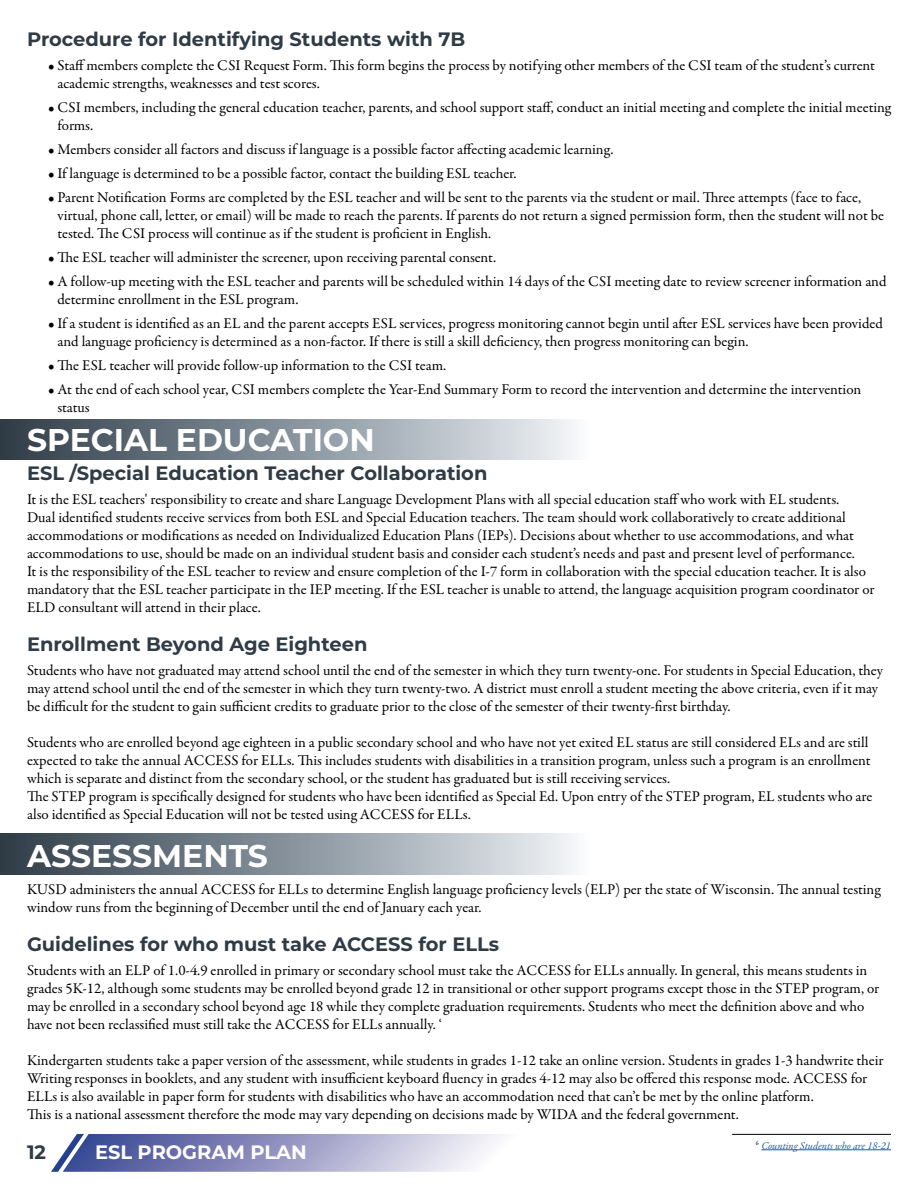
<style>
.page{position:relative;width:918px;height:1188px;background:#fff}
.page>*{position:absolute;margin:0;border:0;box-sizing:border-box;transform-origin:0 0}
.t1{font:700 31.35px "Montserrat";color:#fff}
.t2{font:700 19.35px "Montserrat";color:#2f3b45}
.t3{font:700 19.35px "Montserrat";color:#fff}
.t4{font:15px/18px "Garamond Premr Pro";color:#000}
.t5{font:italic 10.5px "Garamond Premr Pro";letter-spacing:-.005em;color:#215e9e}
</style>
<div class="page">
<svg style="left:51px;top:1134px;width:449px;height:38px;background:#9da0c7"></svg>
<svg style="left:0;top:419px;width:577px;height:41px;background:#8a949d"></svg>
<svg style="left:0;top:834px;width:577px;height:40px;background:#8a949d"></svg>
<hr style="left:761px;top:1150px;width:130px;height:1px;background:#215e9e">
<hr style="left:732px;top:1134px;width:159px;height:1px;background:#000">
<p class="t2" style="left:27px;top:25px;width:440px">Procedure for Identifying Students with 7B</p>
<p class="t4" style="left:57px;top:56px;width:819px;text-indent:-9px">• Staff members complete the CSI Request Form. This form begins the process by notifying other members of the CSI team of the student’s current academic strengths, weaknesses and test scores.</p>
<p class="t4" style="left:57px;top:98px;width:835px;text-indent:-9px">• CSI members, including the general education teacher, parents, and school support staff, conduct an initial meeting and complete the initial meeting forms.</p>
<p class="t4" style="left:48px;top:140px;width:567px">• Members consider all factors and discuss if language is a possible factor affecting academic learning.</p>
<p class="t4" style="left:48px;top:164px;width:470px">• If language is determined to be a possible factor, contact the building ESL teacher.</p>
<p class="t4" style="left:57px;top:188px;width:828px;text-indent:-9px">• Parent Notification Forms are completed by the ESL teacher and will be sent to the parents via the student or mail. Three attempts (face to face, virtual, phone call, letter, or email) will be made to reach the parents. If parents do not return a signed permission form, then the student will not be tested. The CSI process will continue as if the student is proficient in English.</p>
<p class="t4" style="left:48px;top:248px;width:450px">• The ESL teacher will administer the screener, upon receiving parental consent.</p>
<p class="t4" style="left:57px;top:272px;width:831px;text-indent:-9px">• A follow-up meeting with the ESL teacher and parents will be scheduled within 14 days of the CSI meeting date to review screener information and determine enrollment in the ESL program.</p>
<p class="t4" style="left:57px;top:314px;width:827px;text-indent:-9px">• If a student is identified as an EL and the parent accepts ESL services, progress monitoring cannot begin until after ESL services have been provided and language proficiency is determined as a non-factor. If there is still a skill deficiency, then progress monitoring can begin.</p>
<p class="t4" style="left:48px;top:356px;width:400px">• The ESL teacher will provide follow-up information to the CSI team.</p>
<p class="t4" style="left:57px;top:380px;width:805px;text-indent:-9px">• At the end of each school year, CSI members complete the Year-End Summary Form to record the intervention and determine the intervention status</p>
<h1 class="t1" style="left:27px;top:417px;width:349px">SPECIAL EDUCATION</h1>
<p class="t2" style="left:27px;top:460px;width:462px">ESL /Special Education Teacher Collaboration</p>
<p class="t4" style="left:27px;top:491px;width:849px">It is the ESL teachers' responsibility to create and share Language Development Plans with all special education staff who work with EL students.<br>Dual identified students receive services from both ESL and Special Education teachers. The team should work collaboratively to create additional accommodations or modifications as needed on Individualized Education Plans (IEPs). Decisions about whether to use accommodations, and what accommodations to use, should be made on an individual student basis and consider each student’s needs and past and present level of performance.<br>It is the responsibility of the ESL teacher to review and ensure completion of the I-7 form in collaboration with the special education teacher. It is also mandatory that the ESL teacher participate in the IEP meeting. If the ESL teacher is unable to attend, the language acquisition program coordinator or ELD consultant will attend in their place.</p>
<p class="t2" style="left:27px;top:630px;width:342px">Enrollment Beyond Age Eighteen</p>
<p class="t4" style="left:27px;top:661px;width:858px">Students who have not graduated may attend school until the end of the semester in which they turn twenty-one. For students in Special Education, they may attend school until the end of the semester in which they turn twenty-two. A district must enroll a student meeting the above criteria, even if it may be difficult for the student to gain sufficient credits to graduate prior to the close of the semester of their twenty-first birthday.</p>
<p class="t4" style="left:27px;top:733px;width:847px">Students who are enrolled beyond age eighteen in a public secondary school and who have not yet exited EL status are still considered ELs and are still expected to take the annual ACCESS for ELLs. This includes students with disabilities in a transition program, unless such a program is an enrollment which is separate and distinct from the secondary school, or the student has graduated but is still receiving services.<br>The STEP program is specifically designed for students who have been identified as Special Ed. Upon entry of the STEP program, EL students who are also identified as Special Education will not be tested using ACCESS for ELLs.</p>
<h1 class="t1" style="left:27px;top:833px;width:243px">ASSESSMENTS</h1>
<p class="t4" style="left:27px;top:881px;width:855px">KUSD administers the annual ACCESS for ELLs to determine English language proficiency levels (ELP) per the state of Wisconsin. The annual testing window runs from the beginning of December until the end of January each year.</p>
<p class="t2" style="left:27px;top:930px;width:474px">Guidelines for who must take ACCESS for ELLs</p>
<p class="t4" style="left:27px;top:961px;width:854px">Students with an ELP of 1.0-4.9 enrolled in primary or secondary school must take the ACCESS for ELLs annually. In general, this means students in grades 5K-12, although some students may be enrolled beyond grade 12 in transitional or other support programs except those in the STEP program, or may be enrolled in a secondary school beyond age 18 while they complete graduation requirements. Students who meet the definition above and who have not been reclassified must still take the ACCESS for ELLs annually. ‘</p>
<p class="t4" style="left:27px;top:1051px;width:858px">Kindergarten students take a paper version of the assessment, while students in grades 1-12 take an online version. Students in grades 1-3 handwrite their Writing responses in booklets, and any student with insufficient keyboard fluency in grades 4-12 may also be offered this response mode. ACCESS for ELLs is also available in paper form for students with disabilities who have an accommodation need that can’t be met by the online platform.<br>This is a national assessment therefore the mode may vary depending on decisions made by WIDA and the federal government.</p>
<p class="t5" style="left:756px;top:1139px;width:137px"><sup>6</sup> Counting Students who are 18-21</p>
<p class="t2" style="left:27px;top:1138px;width:21px">12</p>
<p class="t3" style="left:95px;top:1138px;width:213px">ESL PROGRAM PLAN</p>
</div>
